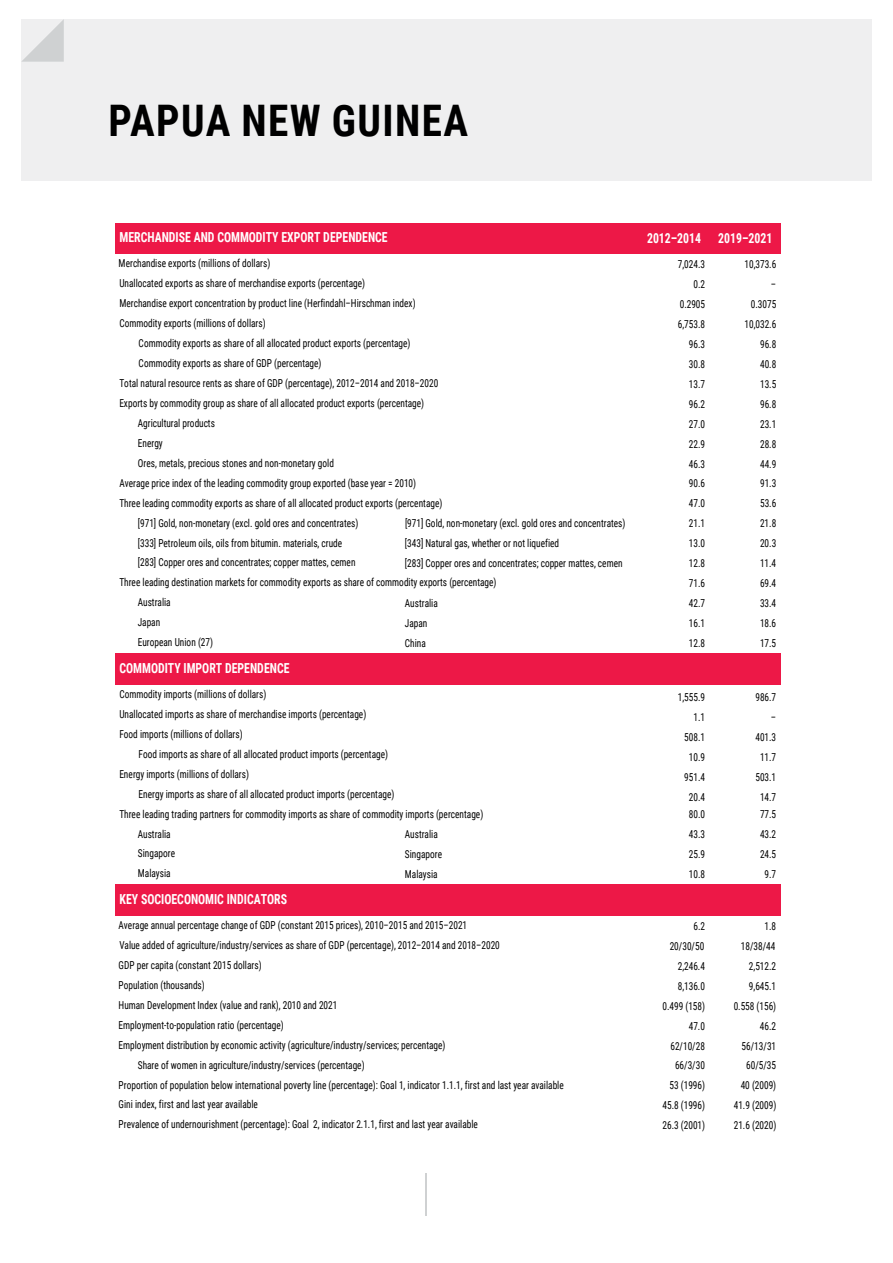
<style>
.page{position:relative;width:893px;height:1263px;background:#fff}
.page>*{position:absolute;margin:0;border:0;box-sizing:border-box;transform-origin:0 0}
.t1{font:700 43.5px "Roboto Condensed";letter-spacing:.035em;color:#000;scale:.95 1}
.t2{font:700 13.8px "Roboto Condensed";color:#fff;scale:.85 1}
.t3{font:10.95px/20px "Roboto Condensed";color:#000;scale:.85 1}
</style>
<div class="page">
<div style="left:425px;top:1174px;width:43px;height:42px;background:linear-gradient(to bottom,#fff,#fff)"></div>
<div style="left:21px;top:19px;width:851px;height:162px;background:#efeff0"></div>
<svg style="left:22px;top:19px;width:42px;height:43px"></svg>
<div style="left:115px;top:223px;width:665px;height:31px;background:#ed1847"></div>
<div style="left:115px;top:653px;width:665px;height:32px;background:#ed1847"></div>
<div style="left:115px;top:884px;width:665px;height:32px;background:#ed1847"></div>
<div style="left:428px;top:1173px;width:44px;height:45px;background:#fff"></div>
<h1 class="t1" style="left:109px;top:90px;width:380px">PAPUA NEW GUINEA</h1>
<p class="t2" style="left:120px;top:228px;width:317px">MERCHANDISE AND COMMODITY EXPORT DEPENDENCE</p>
<p class="t3" style="left:119px;top:253px;width:180px">Merchandise exports (millions of dollars)</p>
<p class="t3" style="left:119px;top:273px;width:291px">Unallocated exports as share of merchandise exports (percentage)</p>
<p class="t3" style="left:119px;top:293px;width:350px">Merchandise export concentration by product line (Herfindahl–Hirschman index)</p>
<p class="t3" style="left:119px;top:313px;width:174px">Commodity exports (millions of dollars)</p>
<p class="t3" style="left:139px;top:333px;width:321px">Commodity exports as share of all allocated product exports (percentage)</p>
<p class="t3" style="left:139px;top:353px;width:217px">Commodity exports as share of GDP (percentage)</p>
<p class="t3" style="left:138px;top:393px;width:338px;text-indent:-18px">Exports by commodity group as share of all allocated product exports (percentage)<br>Agricultural products<br>Energy</p>
<p class="t3" style="left:119px;top:373px;width:377px">Total natural resource rents as share of GDP (percentage), 2012–2014 and 2018–2020</p>
<p class="t3" style="left:138px;top:452px;width:232px">Ores, metals, precious stones and non-monetary gold</p>
<p class="t3" style="left:119px;top:472px;width:351px">Average price index of the leading commodity group exported (base year = 2010)</p>
<p class="t3" style="left:119px;top:492px;width:381px">Three leading commodity exports as share of all allocated product exports (percentage)</p>
<p class="t2" style="left:647px;top:229px;width:149px">2012–2014 2019–2021</p>
<p class="t3" style="left:678px;top:254px;width:34px">7,024.3</p>
<p class="t3" style="left:744px;top:254px;width:39px">10,373.6</p>
<p class="t3" style="left:693px;top:274px;width:15px">0.2</p>
<p class="t3" style="left:771px;top:274px;width:8px">–</p>
<p class="t3" style="left:680px;top:294px;width:31px">0.2905</p>
<p class="t3" style="left:751px;top:294px;width:31px">0.3075</p>
<p class="t3" style="left:678px;top:314px;width:34px">6,753.8</p>
<p class="t3" style="left:744px;top:314px;width:39px">10,032.6</p>
<p class="t3" style="left:689px;top:334px;width:21px">96.3</p>
<p class="t3" style="left:760px;top:334px;width:21px">96.8</p>
<p class="t3" style="left:689px;top:354px;width:21px">30.8</p>
<p class="t3" style="left:760px;top:354px;width:21px">40.8</p>
<p class="t3" style="left:689px;top:373px;width:21px">13.7</p>
<p class="t3" style="left:760px;top:373px;width:21px">13.5</p>
<p class="t3" style="left:689px;top:393px;width:21px">96.2</p>
<p class="t3" style="left:760px;top:393px;width:21px">96.8</p>
<p class="t3" style="left:689px;top:413px;width:21px">27.0</p>
<p class="t3" style="left:760px;top:413px;width:21px">23.1</p>
<p class="t3" style="left:689px;top:433px;width:21px">22.9</p>
<p class="t3" style="left:760px;top:433px;width:21px">28.8</p>
<p class="t3" style="left:689px;top:453px;width:21px">46.3</p>
<p class="t3" style="left:760px;top:453px;width:21px">44.9</p>
<p class="t3" style="left:689px;top:473px;width:21px">90.6</p>
<p class="t3" style="left:760px;top:473px;width:21px">91.3</p>
<p class="t3" style="left:689px;top:493px;width:21px">47.0</p>
<p class="t3" style="left:760px;top:493px;width:21px">53.6</p>
<p class="t3" style="left:138px;top:512px;width:261px">[971] Gold, non-monetary (excl. gold ores and concentrates) [333] Petroleum oils, oils from bitumin. materials, crude [283] Copper ores and concentrates; copper mattes, cemen</p>
<p class="t3" style="left:138px;top:592px;width:90px">Australia<br>Japan<br>European Union (27)</p>
<p class="t3" style="left:405px;top:513px;width:261px">[971] Gold, non-monetary (excl. gold ores and concentrates)</p>
<p class="t3" style="left:689px;top:513px;width:21px">21.1</p>
<p class="t3" style="left:760px;top:513px;width:21px">21.8</p>
<p class="t3" style="left:405px;top:533px;width:183px">[343] Natural gas, whether or not liquefied</p>
<p class="t3" style="left:689px;top:533px;width:21px">13.0</p>
<p class="t3" style="left:760px;top:533px;width:21px">20.3</p>
<p class="t3" style="left:405px;top:553px;width:258px">[283] Copper ores and concentrates; copper mattes, cemen</p>
<p class="t3" style="left:689px;top:553px;width:21px">12.8</p>
<p class="t3" style="left:760px;top:553px;width:21px">11.4</p>
<p class="t3" style="left:689px;top:573px;width:21px">71.6</p>
<p class="t3" style="left:760px;top:573px;width:21px">69.4</p>
<p class="t3" style="left:405px;top:593px;width:40px">Australia</p>
<p class="t3" style="left:689px;top:593px;width:21px">42.7</p>
<p class="t3" style="left:760px;top:593px;width:21px">33.4</p>
<p class="t3" style="left:405px;top:613px;width:28px">Japan</p>
<p class="t3" style="left:689px;top:613px;width:21px">16.1</p>
<p class="t3" style="left:760px;top:613px;width:21px">18.6</p>
<p class="t3" style="left:405px;top:633px;width:26px">China</p>
<p class="t3" style="left:689px;top:633px;width:21px">12.8</p>
<p class="t3" style="left:760px;top:633px;width:21px">17.5</p>
<p class="t3" style="left:119px;top:572px;width:445px">Three leading destination markets for commodity exports as share of commodity exports (percentage)</p>
<p class="t2" style="left:120px;top:658px;width:201px">COMMODITY IMPORT DEPENDENCE</p>
<p class="t3" style="left:119px;top:684px;width:174px">Commodity imports (millions of dollars)</p>
<p class="t3" style="left:678px;top:687px;width:34px">1,555.9</p>
<p class="t3" style="left:755px;top:687px;width:26px">986.7</p>
<p class="t3" style="left:693px;top:707px;width:15px">1.1</p>
<p class="t3" style="left:771px;top:707px;width:8px">–</p>
<p class="t3" style="left:684px;top:727px;width:26px">508.1</p>
<p class="t3" style="left:755px;top:727px;width:26px">401.3</p>
<p class="t3" style="left:689px;top:747px;width:21px">10.9</p>
<p class="t3" style="left:760px;top:747px;width:21px">11.7</p>
<p class="t3" style="left:684px;top:767px;width:26px">951.4</p>
<p class="t3" style="left:755px;top:767px;width:26px">503.1</p>
<p class="t3" style="left:689px;top:787px;width:21px">20.4</p>
<p class="t3" style="left:760px;top:787px;width:21px">14.7</p>
<p class="t3" style="left:689px;top:804px;width:21px">80.0</p>
<p class="t3" style="left:760px;top:804px;width:21px">77.5</p>
<p class="t3" style="left:119px;top:703px;width:292px">Unallocated imports as share of merchandise imports (percentage)</p>
<p class="t3" style="left:119px;top:723px;width:147px">Food imports (millions of dollars)</p>
<p class="t3" style="left:139px;top:743px;width:295px">Food imports as share of all allocated product imports (percentage)</p>
<p class="t3" style="left:119px;top:763px;width:154px">Energy imports (millions of dollars)</p>
<p class="t3" style="left:139px;top:783px;width:302px">Energy imports as share of all allocated product imports (percentage)</p>
<p class="t3" style="left:138px;top:823px;width:45px">Australia<br>Singapore<br>Malaysia</p>
<p class="t3" style="left:119px;top:803px;width:430px">Three leading trading partners for commodity imports as share of commodity imports (percentage)</p>
<p class="t3" style="left:405px;top:824px;width:40px">Australia</p>
<p class="t3" style="left:689px;top:824px;width:21px">43.3</p>
<p class="t3" style="left:760px;top:824px;width:21px">43.2</p>
<p class="t3" style="left:405px;top:844px;width:45px">Singapore</p>
<p class="t3" style="left:689px;top:844px;width:21px">25.9</p>
<p class="t3" style="left:760px;top:844px;width:21px">24.5</p>
<p class="t3" style="left:405px;top:864px;width:40px">Malaysia</p>
<p class="t3" style="left:689px;top:864px;width:21px">10.8</p>
<p class="t3" style="left:765px;top:864px;width:15px">9.7</p>
<p class="t2" style="left:120px;top:889px;width:199px">KEY SOCIOECONOMIC INDICATORS</p>
<p class="t3" style="left:119px;top:935px;width:449px">Value added of agriculture/industry/services as share of GDP (percentage), 2012–2014 and 2018–2020</p>
<p class="t3" style="left:119px;top:915px;width:412px">Average annual percentage change of GDP (constant 2015 prices), 2010–2015 and 2015–2021</p>
<p class="t3" style="left:119px;top:955px;width:170px">GDP per capita (constant 2015 dollars)</p>
<p class="t3" style="left:119px;top:974px;width:103px">Population (thousands)</p>
<p class="t3" style="left:119px;top:994px;width:259px">Human Development Index (value and rank), 2010 and 2021</p>
<p class="t3" style="left:119px;top:1014px;width:386px">Employment-to-population ratio (percentage)<br>Employment distribution by economic activity (agriculture/industry/services; percentage)</p>
<p class="t3" style="left:138px;top:1054px;width:268px">Share of women in agriculture/industry/services (percentage)</p>
<p class="t3" style="left:119px;top:1074px;width:525px">Proportion of population below international poverty line (percentage): Goal 1, indicator 1.1.1, first and last year available</p>
<p class="t3" style="left:119px;top:1114px;width:424px">Prevalence of undernourishment (percentage): Goal 2, indicator 2.1.1, first and last year available</p>
<p class="t3" style="left:119px;top:1094px;width:165px">Gini index, first and last year available</p>
<p class="t3" style="left:693px;top:915px;width:15px">6.2</p>
<p class="t3" style="left:765px;top:915px;width:15px">1.8</p>
<p class="t3" style="left:670px;top:935px;width:42px">20/30/50</p>
<p class="t3" style="left:741px;top:935px;width:42px">18/38/44</p>
<p class="t3" style="left:678px;top:955px;width:34px">2,246.4</p>
<p class="t3" style="left:749px;top:955px;width:34px">2,512.2</p>
<p class="t3" style="left:678px;top:975px;width:34px">8,136.0</p>
<p class="t3" style="left:749px;top:975px;width:34px">9,645.1</p>
<p class="t3" style="left:662px;top:995px;width:52px">0.499 (158)</p>
<p class="t3" style="left:734px;top:995px;width:52px">0.558 (156)</p>
<p class="t3" style="left:689px;top:1015px;width:21px">47.0</p>
<p class="t3" style="left:760px;top:1015px;width:21px">46.2</p>
<p class="t3" style="left:670px;top:1035px;width:42px">62/10/28</p>
<p class="t3" style="left:742px;top:1035px;width:42px">56/13/31</p>
<p class="t3" style="left:675px;top:1055px;width:37px">66/3/30</p>
<p class="t3" style="left:746px;top:1055px;width:37px">60/5/35</p>
<p class="t3" style="left:669px;top:1075px;width:43px">53 (1996)</p>
<p class="t3" style="left:741px;top:1075px;width:43px">40 (2009)</p>
<p class="t3" style="left:662px;top:1095px;width:52px">45.8 (1996)</p>
<p class="t3" style="left:734px;top:1095px;width:52px">41.9 (2009)</p>
<p class="t3" style="left:663px;top:1115px;width:52px">26.3 (2001)</p>
<p class="t3" style="left:734px;top:1115px;width:52px">21.6 (2020)</p>
</div>
